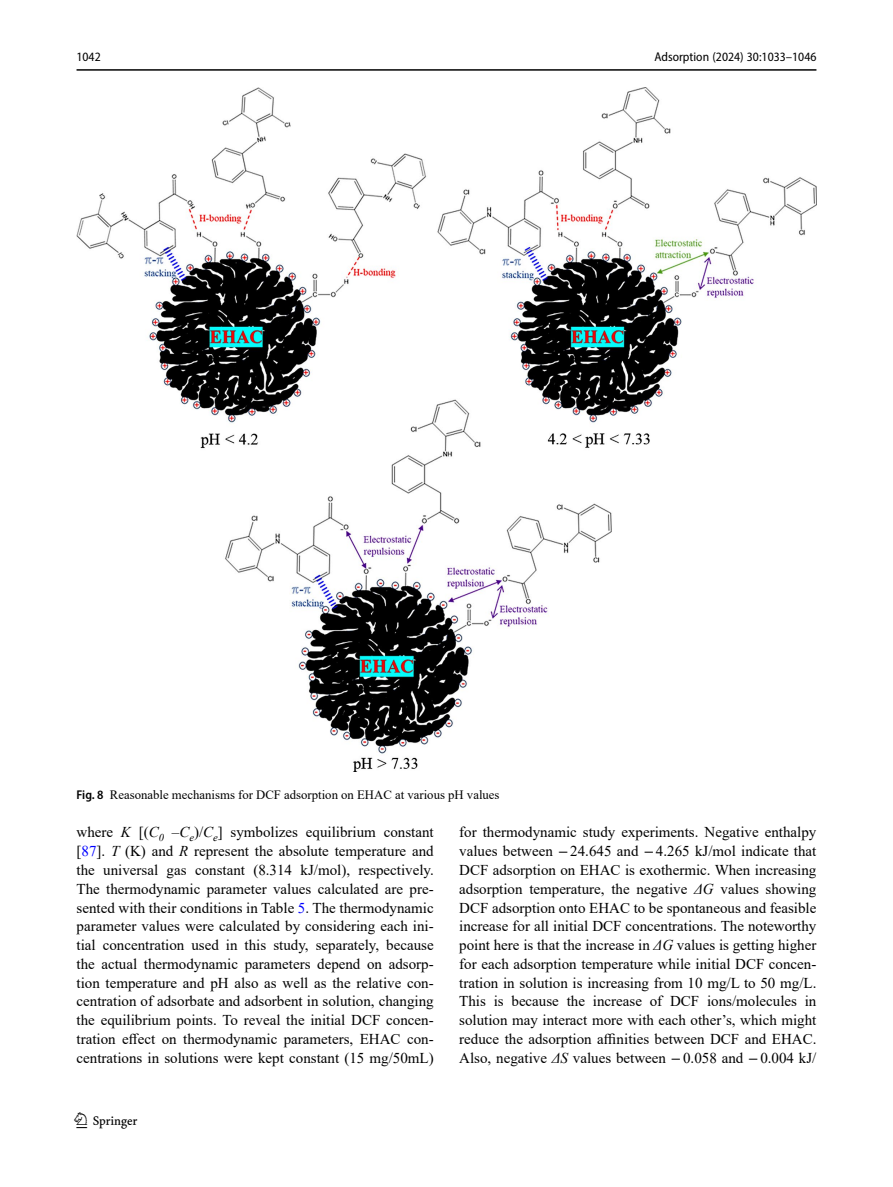
<style>
.page{position:relative;width:893px;height:1187px;background:#fff}
.page>*{position:absolute;margin:0;border:0;box-sizing:border-box;transform-origin:0 0}
.t1{font:22.5px "Springnew";color:#000}
.Body_Text{font:15px/18.8px "Times New Roman";color:#000;text-align:justify}
.Figure_Caption{font:12.75px "Times New Roman";color:#000}
.t2{font:semi-condensed 12.75px "Myriad Pro";color:#000}
.s1{font-family:"Myriad Pro";font-weight:600;font-stretch:semi-condensed}
.s2{font-style:italic}
.s3{color:#00f}
.s4{font-family:"STIX"}
</style>
<div class="page">
<hr style="left:77px;top:69px;width:739px;height:2px;background:#000">
<img style="left:77px;top:87px;width:739px;height:684px">
<p class="t2" style="left:77px;top:49px;width:26px">1042</p>
<p class="t2" style="left:655px;top:49px;width:163px">Adsorption (2024) 30:1033–1046</p>
<p class="Figure_Caption" style="left:77px;top:786px;width:424px"><span class="s1">Fig. 8</span> Reasonable mechanisms for DCF adsorption on EHAC at various pH values</p>
<p class="Body_Text" style="left:77px;top:822px;width:359px">where <span class="s2">K</span> [(<span class="s2">C</span><sub>0</sub> –<span class="s2">C</span><sub>e</sub>)/<span class="s2">C</span><sub>e</sub>] symbolizes equilibrium constant [<span class="s3">87</span>]. <span class="s2">T</span> (K) and <span class="s2">R</span> represent the absolute temperature and the universal gas constant (8.314 kJ/mol), respectively.<br>The thermodynamic parameter values calculated are pre&shy;sented with their conditions in Table <span class="s3">5</span>. The thermodynamic parameter values were calculated by considering each ini&shy;tial concentration used in this study, separately, because the actual thermodynamic parameters depend on adsorp&shy;tion temperature and pH also as well as the relative con&shy;centration of adsorbate and adsorbent in solution, changing the equilibrium points. To reveal the initial DCF concen&shy;tration effect on thermodynamic parameters, EHAC con&shy;centrations in solutions were kept constant (15 mg/50mL)</p>
<h1 class="t1" style="left:77px;top:1107px;width:63px">1 3</h1>
<p class="Body_Text" style="left:459px;top:822px;width:359px">for thermodynamic study experiments. Negative enthalpy values between <span class="s4">−</span>24.645 and <span class="s4">−</span>4.265 kJ/mol indicate that DCF adsorption on EHAC is exothermic. When increasing adsorption temperature, the negative <span class="s2">ΔG</span> values showing DCF adsorption onto EHAC to be spontaneous and feasible increase for all initial DCF concentrations. The noteworthy point here is that the increase in <span class="s2">ΔG</span> values is getting higher for each adsorption temperature while initial DCF concen&shy;tration in solution is increasing from 10 mg/L to 50 mg/L.<br>This is because the increase of DCF ions/molecules in solution may interact more with each other’s, which might reduce the adsorption affinities between DCF and EHAC.<br>Also, negative <span class="s2">ΔS</span> values between <span class="s4">−</span>0.058 and <span class="s4">−</span>0.004 kJ/</p>
</div>
